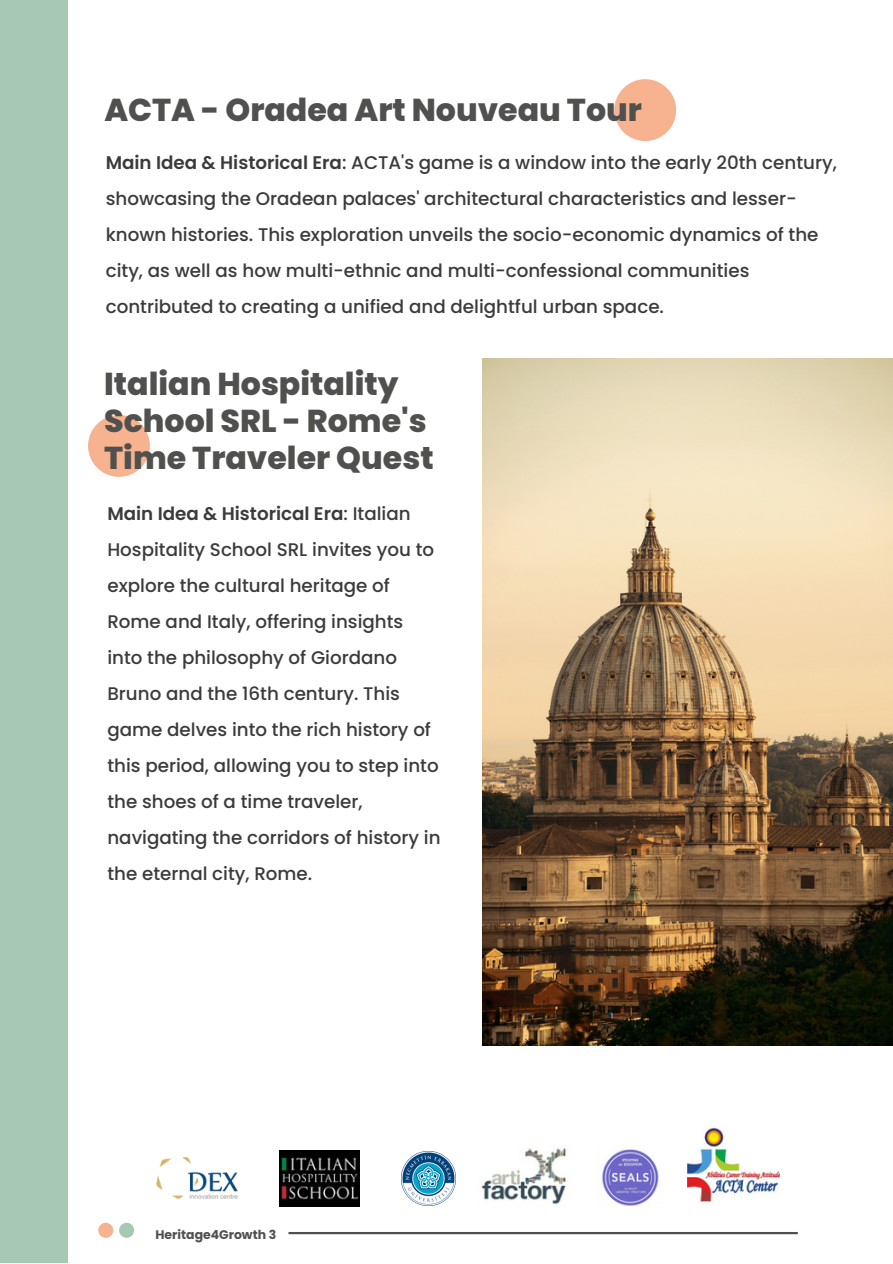
<style>
.page{position:relative;width:893px;height:1264px;background:#fff}
.page>*{position:absolute;margin:0;border:0;box-sizing:border-box;transform-origin:0 0}
.t1{font:800 31.65px/37.2px "Poppins";color:#50504e}
.t2{font:500 18.3px/36px "Poppins";color:#3b3b3b}
.t3{font:700 12.45px "Poppins";color:#50504e}
.s1{font-weight:600}
</style>
<div class="page">
<div style="left:98px;top:1222px;width:15px;height:15px;background:#f7b38f"></div>
<div style="left:119px;top:1222px;width:15px;height:15px;background:#a7c9b3"></div>
<hr style="left:288px;top:1231px;width:509px;height:3px;background:#50504e">
<img style="left:134px;top:1157px;width:104px;height:74px">
<img style="left:687px;top:1126px;width:92px;height:76px">
<img style="left:602px;top:1149px;width:57px;height:57px">
<img style="left:481px;top:1148px;width:85px;height:57px">
<img style="left:401px;top:1151px;width:54px;height:54px">
<img style="left:280px;top:1150px;width:79px;height:56px">
<svg style="left:614px;top:79px;width:62px;height:62px;fill:#f7b38f"></svg>
<img style="left:483px;top:358px;width:409px;height:687px">
<div style="left:0;top:0;width:68px;height:1262px;background:#a7c9b3"></div>
<svg style="left:88px;top:415px;width:62px;height:62px;fill:#f7b38f"></svg>
<p class="t1" style="left:104px;top:91px;width:539px">ACTA - Oradea Art Nouveau Tour</p>
<p class="t2" style="left:106px;top:144px;width:732px"><span class="s1">Main Idea &amp; Historical Era</span>: ACTA's game is a window into the early 20th century, showcasing the Oradean palaces' architectural characteristics and lesser&shy;known histories. This exploration unveils the socio-economic dynamics of the city, as well as how multi-ethnic and multi-confessional communities contributed to creating a unified and delightful urban space.</p>
<p class="t1" style="left:104px;top:365px;width:331px">Italian Hospitality<br>School SRL - Rome's<br>Time Traveler Quest</p>
<p class="t2" style="left:107px;top:495px;width:335px"><span class="s1">Main Idea &amp; Historical Era</span>: Italian Hospitality School SRL invites you to explore the cultural heritage of Rome and Italy, offering insights into the philosophy of Giordano Bruno and the 16th century. This game delves into the rich history of this period, allowing you to step into the shoes of a time traveler, navigating the corridors of history in the eternal city, Rome.</p>
<h2 class="t3" style="left:155px;top:1225px;width:122px">Heritage4Growth 3</h2>
</div>
